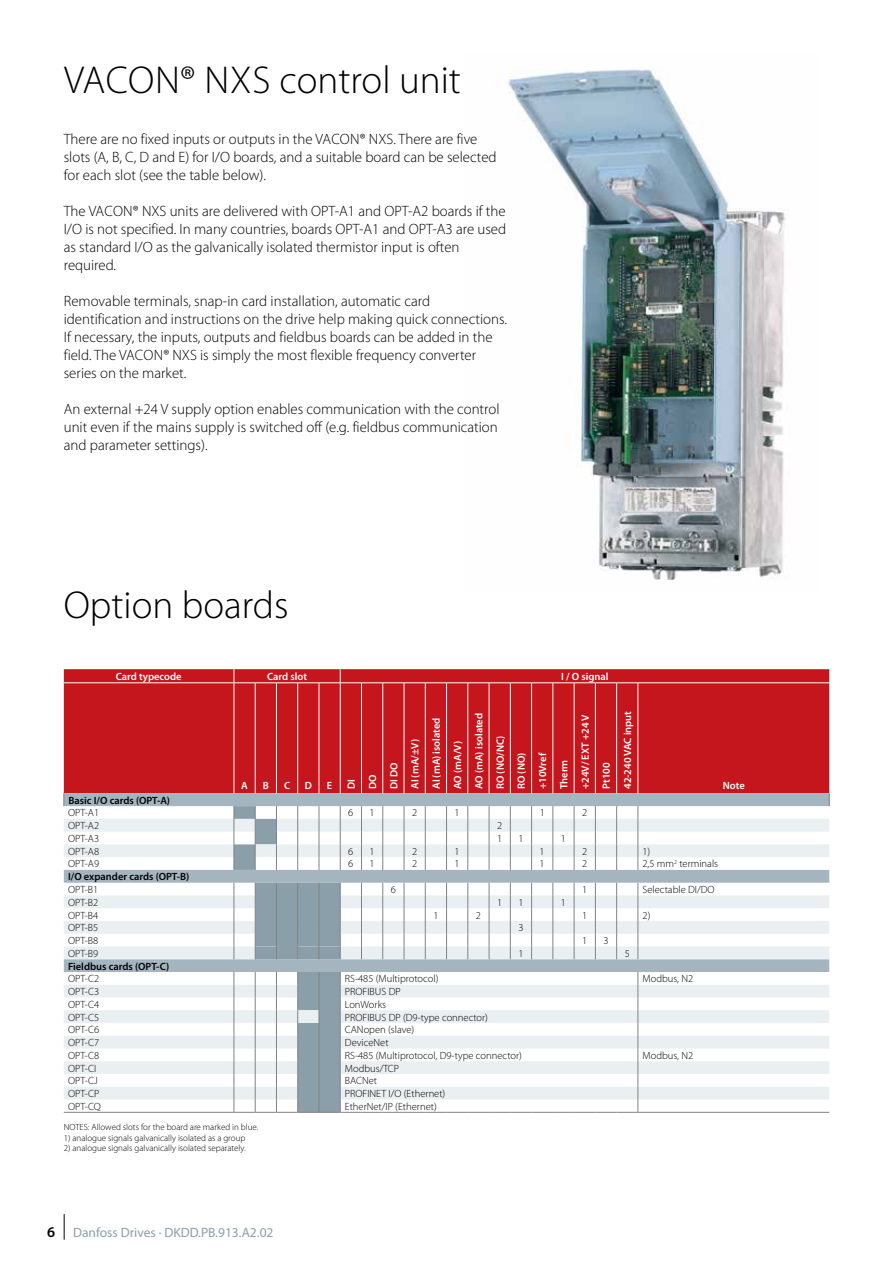
<style>
.page{position:relative;width:893px;height:1263px;background:#fff}
.page>*{position:absolute;margin:0;border:0;box-sizing:border-box;transform-origin:0 0}
.t1{font:300 39px "Myriad Pro";color:#000}
.t2{font:300 15px/18px "Myriad Pro";color:#000}
.t3{font:13.5px "Myriad Pro";color:#8b9faa}
.t4{font:300 10.5px "Myriad Pro";color:#000}
.t5{font:600 10.5px/21.3px "Myriad Pro";color:#fff}
.t6{font:600 10.5px "Myriad Pro";color:#000}
.t7{font:300 9px "Myriad Pro";color:#000}
.s1{font-weight:600;font-size:15px;color:#000}
</style>
<div class="page">
<img style="left:507px;top:69px;width:279px;height:511px">
<div style="left:64px;top:669px;width:765px;height:124px;background:#c4161c"></div>
<svg style="left:64px;top:793px;width:765px;height:26px;fill:#a4b5bf"></svg>
<svg style="left:64px;top:819px;width:765px;height:280px"></svg>
<svg style="left:63px;top:793px;width:1px;height:13px"></svg>
<svg style="left:829px;top:793px;width:1px;height:13px"></svg>
<hr style="left:64px;top:682px;width:170px;height:1px;background:#fff">
<hr style="left:234px;top:683px;width:1px;height:110px;background:#fff">
<hr style="left:255px;top:683px;width:1px;height:110px;background:#fff">
<hr style="left:276px;top:683px;width:1px;height:110px;background:#fff">
<hr style="left:297px;top:683px;width:1px;height:110px;background:#fff">
<hr style="left:319px;top:683px;width:1px;height:110px;background:#fff">
<hr style="left:340px;top:683px;width:1px;height:110px;background:#fff">
<hr style="left:361px;top:683px;width:1px;height:110px;background:#fff">
<hr style="left:382px;top:683px;width:1px;height:110px;background:#fff">
<hr style="left:404px;top:683px;width:1px;height:110px;background:#fff">
<hr style="left:425px;top:683px;width:1px;height:110px;background:#fff">
<hr style="left:446px;top:683px;width:1px;height:110px;background:#fff">
<hr style="left:467px;top:683px;width:1px;height:110px;background:#fff">
<hr style="left:489px;top:683px;width:1px;height:110px;background:#fff">
<hr style="left:510px;top:683px;width:1px;height:110px;background:#fff">
<hr style="left:531px;top:683px;width:1px;height:110px;background:#fff">
<hr style="left:552px;top:683px;width:1px;height:110px;background:#fff">
<hr style="left:574px;top:683px;width:1px;height:110px;background:#fff">
<hr style="left:595px;top:683px;width:1px;height:110px;background:#fff">
<svg style="left:234px;top:669px;width:404px;height:14px;background:#c7252b"></svg>
<hr style="left:616px;top:683px;width:1px;height:110px;background:#fff">
<hr style="left:638px;top:682px;width:191px;height:1px;background:#fff">
<hr style="left:637px;top:683px;width:1px;height:110px;background:#fff">
<hr style="left:64px;top:1112px;width:170px;height:1px;background:#808285">
<svg style="left:234px;top:806px;width:404px;height:307px"></svg>
<hr style="left:638px;top:1112px;width:191px;height:1px;background:#808285">
<svg style="left:64px;top:1214px;width:1px;height:25px"></svg>
<h1 class="t1" style="left:64px;top:59px;width:398px">VACON® NXS control unit</h1>
<p class="t2" style="left:64px;top:130px;width:434px">There are no fixed inputs or outputs in the VACON® NXS. There are five slots (A, B, C, D and E) for I/O boards, and a suitable board can be selected for each slot (see the table below).</p>
<p class="t2" style="left:64px;top:202px;width:444px">The VACON® NXS units are delivered with OPT-A1 and OPT-A2 boards if the I/O is not specified. In many countries, boards OPT-A1 and OPT-A3 are used as standard I/O as the galvanically isolated thermistor input is often required.</p>
<p class="t2" style="left:64px;top:292px;width:445px">Removable terminals, snap-in card installation, automatic card identification and instructions on the drive help making quick connections.<br>If necessary, the inputs, outputs and fieldbus boards can be added in the field. The VACON® NXS is simply the most flexible frequency converter series on the market.</p>
<p class="t2" style="left:64px;top:400px;width:437px;text-align:justify">An external +24 V supply option enables communication with the control unit even if the mains supply is switched off (e.g. fieldbus communication and parameter settings).</p>
<h1 class="t1" style="left:64px;top:584px;width:226px">Option boards</h1>
<p class="t5" style="left:116px;top:666px;width:67px">Card typecode</p>
<p class="t5" style="left:267px;top:666px;width:42px">Card slot</p>
<p class="t5" style="left:561px;top:666px;width:49px">I / O signal</p>
<p class="t5" style="left:241px;top:775px;width:8px">A</p>
<p class="t5" style="left:263px;top:775px;width:8px">B</p>
<p class="t5" style="left:284px;top:775px;width:8px">C</p>
<p class="t5" style="left:305px;top:775px;width:9px">D</p>
<p class="t5" style="left:327px;top:775px;width:7px">E</p>
<p class="t5" style="left:341px;top:789px;width:80px;rotate:-90deg">DI<br>DO<br>DI DO<br>AI (mA/±V)<br>AI (mA) isolated<br>AO (mA/V)<br>AO (mA) isolated<br>RO (NO/NC)<br>RO (NO)<br>+10Vref<br>Therm<br>+24V/ EXT +24 V<br>Pt100<br>42-240 VAC input</p>
<p class="t5" style="left:723px;top:775px;width:24px">Note</p>
<p class="t6" style="left:68px;top:794px;width:103px">Basic I/O cards (OPT-A)</p>
<p class="t4" style="left:68px;top:807px;width:33px">OPT-A1</p>
<p class="t4" style="left:348px;top:807px;width:7px">6</p>
<p class="t4" style="left:370px;top:807px;width:7px">1</p>
<p class="t4" style="left:412px;top:807px;width:7px">2</p>
<p class="t4" style="left:455px;top:807px;width:7px">1</p>
<p class="t4" style="left:540px;top:807px;width:7px">1</p>
<p class="t4" style="left:582px;top:807px;width:7px">2</p>
<p class="t4" style="left:68px;top:820px;width:33px">OPT-A2</p>
<p class="t4" style="left:497px;top:820px;width:7px">2</p>
<p class="t4" style="left:68px;top:833px;width:33px">OPT-A3</p>
<p class="t4" style="left:497px;top:833px;width:7px">1</p>
<p class="t4" style="left:518px;top:833px;width:7px">1</p>
<p class="t4" style="left:561px;top:833px;width:7px">1</p>
<p class="t4" style="left:68px;top:845px;width:33px">OPT-A8</p>
<p class="t4" style="left:348px;top:845px;width:7px">6</p>
<p class="t4" style="left:370px;top:845px;width:7px">1</p>
<p class="t4" style="left:412px;top:845px;width:7px">2</p>
<p class="t4" style="left:455px;top:845px;width:7px">1</p>
<p class="t4" style="left:540px;top:845px;width:7px">1</p>
<p class="t4" style="left:582px;top:845px;width:7px">2</p>
<p class="t4" style="left:642px;top:845px;width:9px">1)</p>
<p class="t4" style="left:68px;top:858px;width:33px">OPT-A9</p>
<p class="t4" style="left:348px;top:858px;width:7px">6</p>
<p class="t4" style="left:370px;top:858px;width:7px">1</p>
<p class="t4" style="left:412px;top:858px;width:7px">2</p>
<p class="t4" style="left:455px;top:858px;width:7px">1</p>
<p class="t4" style="left:540px;top:858px;width:7px">1</p>
<p class="t4" style="left:582px;top:858px;width:7px">2</p>
<p class="t4" style="left:642px;top:858px;width:77px">2,5 mm<sup>2</sup> terminals</p>
<p class="t6" style="left:68px;top:871px;width:123px">I/O expander cards (OPT-B)</p>
<p class="t4" style="left:68px;top:884px;width:32px">OPT-B1</p>
<p class="t4" style="left:391px;top:884px;width:7px">6</p>
<p class="t4" style="left:582px;top:884px;width:7px">1</p>
<p class="t4" style="left:642px;top:884px;width:74px">Selectable DI/DO</p>
<p class="t4" style="left:68px;top:896px;width:32px">OPT-B2</p>
<p class="t4" style="left:497px;top:896px;width:7px">1</p>
<p class="t4" style="left:518px;top:896px;width:7px">1</p>
<p class="t4" style="left:561px;top:896px;width:7px">1</p>
<p class="t4" style="left:68px;top:909px;width:32px">OPT-B4</p>
<p class="t4" style="left:433px;top:909px;width:7px">1</p>
<p class="t4" style="left:476px;top:909px;width:7px">2</p>
<p class="t4" style="left:582px;top:909px;width:7px">1</p>
<p class="t4" style="left:642px;top:909px;width:9px">2)</p>
<p class="t4" style="left:68px;top:922px;width:32px">OPT-B5</p>
<p class="t4" style="left:518px;top:922px;width:7px">3</p>
<p class="t4" style="left:68px;top:935px;width:32px">OPT-B8</p>
<p class="t4" style="left:582px;top:935px;width:7px">1</p>
<p class="t4" style="left:603px;top:935px;width:7px">3</p>
<p class="t4" style="left:68px;top:947px;width:32px">OPT-B9</p>
<p class="t4" style="left:518px;top:947px;width:7px">1</p>
<p class="t4" style="left:625px;top:947px;width:7px">5</p>
<p class="t6" style="left:68px;top:960px;width:103px">Fieldbus cards (OPT-C)</p>
<p class="t4" style="left:68px;top:973px;width:33px">OPT-C2</p>
<p class="t4" style="left:345px;top:973px;width:95px">RS-485 (Multiprotocol)</p>
<p class="t4" style="left:642px;top:973px;width:52px">Modbus, N2</p>
<p class="t4" style="left:68px;top:986px;width:33px">OPT-C3</p>
<p class="t4" style="left:345px;top:986px;width:57px">PROFIBUS DP</p>
<p class="t4" style="left:68px;top:998px;width:33px">OPT-C4</p>
<p class="t4" style="left:345px;top:998px;width:43px">LonWorks</p>
<p class="t4" style="left:68px;top:1011px;width:33px">OPT-C5</p>
<p class="t4" style="left:345px;top:1011px;width:145px">PROFIBUS DP (D9-type connector)</p>
<p class="t4" style="left:68px;top:1024px;width:33px">OPT-C6</p>
<p class="t4" style="left:345px;top:1024px;width:71px">CANopen (slave)</p>
<p class="t4" style="left:68px;top:1037px;width:33px">OPT-C7</p>
<p class="t4" style="left:345px;top:1037px;width:45px">DeviceNet</p>
<p class="t4" style="left:68px;top:1049px;width:33px">OPT-C8</p>
<p class="t4" style="left:345px;top:1049px;width:179px">RS-485 (Multiprotocol, D9-type connector)</p>
<p class="t4" style="left:642px;top:1049px;width:52px">Modbus, N2</p>
<p class="t4" style="left:68px;top:1062px;width:30px">OPT-CI</p>
<p class="t4" style="left:345px;top:1062px;width:56px">Modbus/TCP</p>
<p class="t4" style="left:68px;top:1075px;width:31px">OPT-CJ</p>
<p class="t4" style="left:345px;top:1075px;width:34px">BACNet</p>
<p class="t4" style="left:68px;top:1088px;width:33px">OPT-CP</p>
<p class="t4" style="left:345px;top:1088px;width:102px">PROFINET I/O (Ethernet)</p>
<p class="t4" style="left:68px;top:1100px;width:34px">OPT-CQ</p>
<p class="t4" style="left:345px;top:1100px;width:94px">EtherNet/IP (Ethernet)</p>
<p class="t7" style="left:64px;top:1122px;width:196px">NOTES: Allowed slots for the board are marked in blue.</p>
<p class="t7" style="left:64px;top:1132px;width:183px">1) analogue signals galvanically isolated as a group</p>
<p class="t7" style="left:64px;top:1143px;width:183px">2) analogue signals galvanically isolated separately.</p>
<p class="t3" style="left:47px;top:1225px;width:228px"><span class="s1">6</span> Danfoss Drives · DKDD.PB.913.A2.02</p>
</div>
